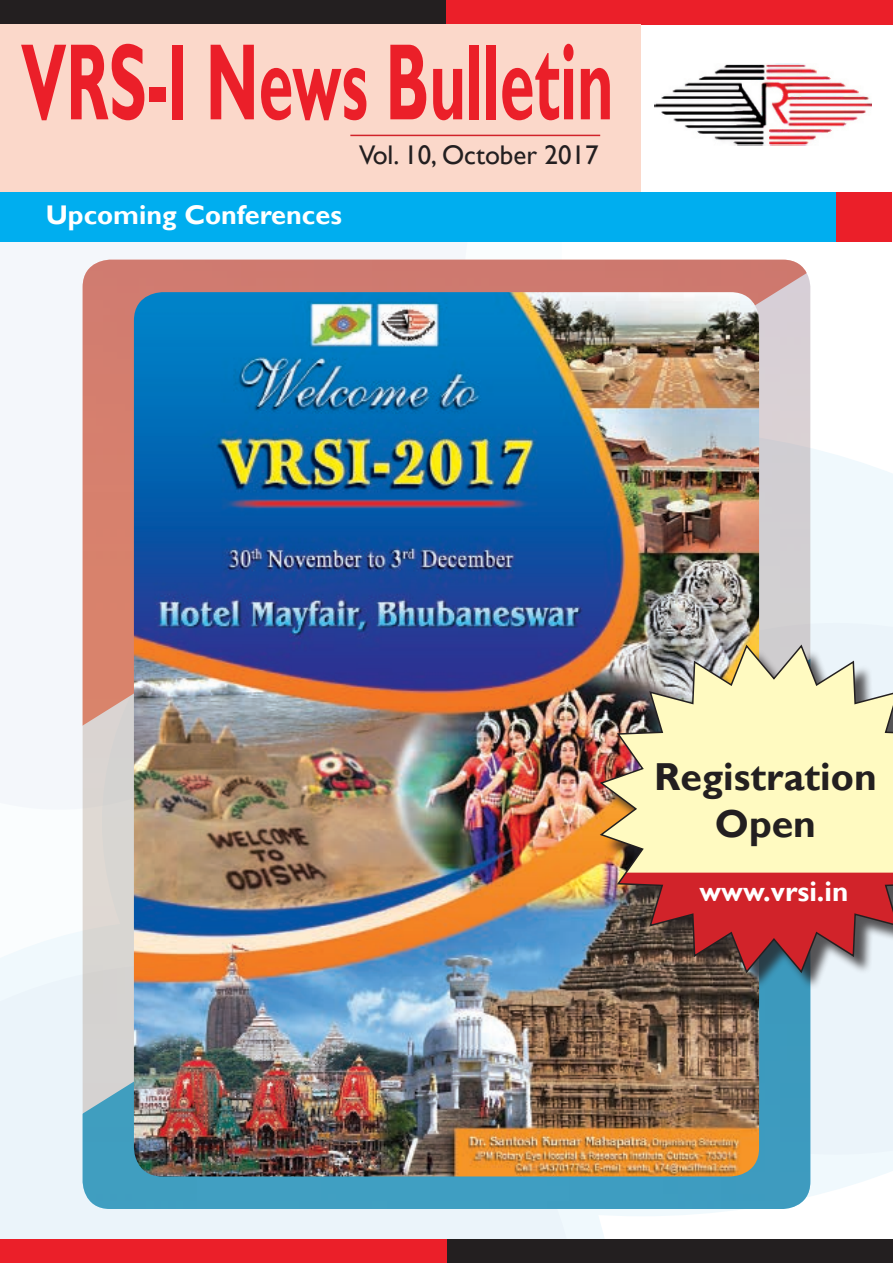
<style>
.page{position:relative;width:893px;height:1263px;background:#fff}
.page>*{position:absolute;margin:0;border:0;box-sizing:border-box;transform-origin:0 0}
.t1{font:700 109.35px "Gill Sans";color:#eb1f29;scale:.57 1}
.t2{font:700 39px "Gill Sans";color:#231f20}
.t3{font:700 27.9px "Gill Sans";color:#fff}
.t4{font:700 27px "Gill Sans";color:#fff}
.t5{font:27px "Gill Sans";color:#231f20}
</style>
<div class="page">
<svg style="left:615px;top:428px;width:278px;height:788px;fill:#f0f9fd"></svg>
<svg style="left:0;top:919px;width:615px;height:320px;fill:#f0f9fd"></svg>
<div style="left:0;top:242px;width:475px;height:568px;background:#f4f7fb"></div>
<div style="left:810px;top:623px;width:83px;height:532px;background:#ebf4fa"></div>
<div style="left:0;top:964px;width:578px;height:275px;background:#ebf4fa"></div>
<div style="left:0;top:0;width:446px;height:24px;background:#231f20"></div>
<div style="left:446px;top:0;width:447px;height:24px;background:#eb1f29"></div>
<div style="left:446px;top:1239px;width:447px;height:24px;background:#231f20"></div>
<div style="left:0;top:1239px;width:446px;height:24px;background:#eb1f29"></div>
<img style="left:83px;top:260px;width:727px;height:949px">
<img style="left:134px;top:292px;width:625px;height:884px">
<div style="left:604px;top:648px;width:289px;height:342px;background:#231f20;opacity:.75"></div>
<img style="left:598px;top:643px;width:295px;height:332px">
<div style="left:0;top:24px;width:640px;height:172px;background:#fbd8ca"></div>
<hr style="left:350px;top:135px;width:250px;height:1px;background:#d1232a">
<img style="left:655px;top:64px;width:217px;height:82px">
<div style="left:0;top:193px;width:892px;height:49px;background:#00aeef"></div>
<div style="left:836px;top:193px;width:56px;height:49px;background:#eb1f29"></div>
<p class="t1" style="left:21px;top:17px;width:1041px">VRS-I News Bulletin</p>
<p class="t4" style="left:46px;top:199px;width:298px">Upcoming Conferences</p>
<p class="t5" style="left:359px;top:139px;width:241px">Vol. 10, October 2017</p>
<p class="t2" style="left:654px;top:754px;width:224px">Registration</p>
<p class="t2" style="left:715px;top:800px;width:103px">Open</p>
<p class="t3" style="left:699px;top:875px;width:150px">www.vrsi.in</p>
</div>
